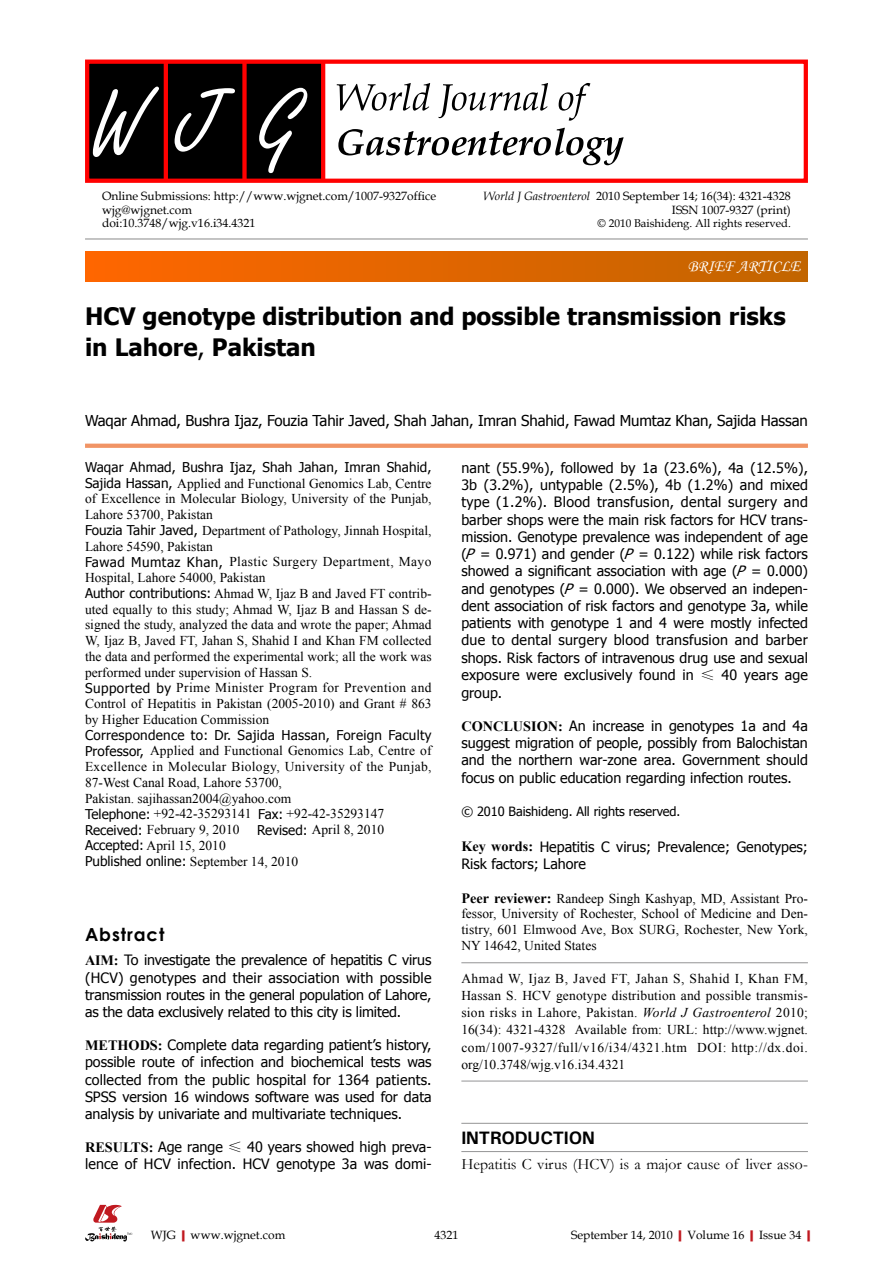
<style>
.page{position:relative;width:893px;height:1263px;background:#fff}
.page>*{position:absolute;margin:0;border:0;box-sizing:border-box;transform-origin:0 0}
.t1{font:700 24px/31.5px "Tahoma";color:#000}
.t2{font:700 18px "Univers";letter-spacing:-.01em;color:#000}
.t3{font:700 18px "Century Gothic";letter-spacing:.05em;color:#000}
.t4{font:16.5px "Monotype Corsiva";color:#fff}
.t5{font:15.75px "Garamond";color:#000}
.t6{font:15px "Tahoma";letter-spacing:-.01em;color:#000}
.t7{font:14.25px/17.2px "Tahoma";color:#000;text-align:justify}
.t8{font:13.5px/15.8px "Times New Roman";color:#000}
.t9{font:13.5px "Tahoma";letter-spacing:.005em;color:#000}
.t10{font:12.75px "Tahoma";letter-spacing:-.005em;color:#000}
.t11{font:12px/13.5px "Book Antiqua";color:#000;text-align:right}
.t12{font:11.25px "Book Antiqua";color:#000}
.s1{font-style:italic}
.s2{font-weight:400}
.s3{font-family:"Tahoma"}
.s4{font-family:"Sim Sun"}
.s5{font-family:"Times New Roman";font-weight:700}
.s6{font-weight:700;font-size:14.25px}
.s7{font-family:"Times New Roman"}
.s8{font-weight:700;color:#c01920}
</style>
<div class="page">
<div style="left:85px;top:252px;width:723px;height:29px;background:linear-gradient(to right,#f60,#c16500)"></div>
<hr style="left:85px;top:239px;width:723px;height:1px;background:#898989">
<div style="left:87px;top:61px;width:236px;height:121px;background:#000"></div>
<hr style="left:164px;top:61px;width:4px;height:121px;background:#f00">
<div style="left:242px;top:61px;width:5px;height:121px;background:#f00"></div>
<hr style="left:321px;top:61px;width:4px;height:121px;background:#f00">
<div style="left:85px;top:60px;width:723px;height:123px;border:4px solid #f00"></div>
<svg style="left:259px;top:88px;width:48px;height:85px"></svg>
<svg style="left:175px;top:88px;width:60px;height:64px"></svg>
<svg style="left:93px;top:87px;width:66px;height:70px"></svg>
<svg style="left:337px;top:83px;width:253px;height:38px"></svg>
<svg style="left:338px;top:128px;width:286px;height:37px"></svg>
<svg style="left:85px;top:444px;width:723px;height:4px;background:#f19769"></svg>
<svg style="left:85px;top:1205px;width:48px;height:36px"></svg>
<hr style="left:461px;top:1123px;width:347px;height:1px;background:#949495">
<hr style="left:461px;top:1151px;width:347px;height:1px;background:#949495">
<hr style="left:461px;top:962px;width:347px;height:1px;background:#949495">
<hr style="left:461px;top:1081px;width:347px;height:1px;background:#949495">
<p class="t11" style="left:102px;top:189px;width:336px;text-align:left">Online Submissions: http://www.wjgnet.com/1007-9327office wjg@wjgnet.com<br>doi:10.3748/wjg.v16.i34.4321</p>
<p class="t11" style="left:484px;top:189px;width:309px"><span class="s1">World J Gastroenterol</span> 2010 September 14; 16(34): 4321-4328<br>ISSN 1007-9327 (print)</p>
<p class="t12" style="left:598px;top:215px;width:195px">© 2010 Baishideng. All rights reserved.</p>
<p class="t4" style="left:688px;top:256px;width:114px">BRIEF ARTICLE</p>
<h1 class="t1" style="left:85px;top:298px;width:702px">HCV genotype distribution and possible transmission risks in Lahore<span class="s2">,</span> Pakistan</h1>
<p class="t6" style="left:85px;top:410px;width:724px">Waqar Ahmad, Bushra Ijaz, Fouzia Tahir Javed, Shah Jahan, Imran Shahid, Fawad Mumtaz Khan, Sajida Hassan</p>
<p class="t9" style="left:85px;top:458px;width:348px">Waqar Ahmad, Bushra Ijaz, Shah Jahan, Imran Shahid,</p>
<p class="t8" style="left:85px;top:475px;width:348px"><span class="s3">Sajida Hassan,</span> Applied and Functional Genomics Lab, Centre of Excellence in Molecular Biology, University of the Punjab, Lahore 53700, Pakistan<br><span class="s3">Fouzia Tahir Javed,</span> Department of Pathology, Jinnah Hospital, Lahore 54590, Pakistan<br><span class="s3">Fawad Mumtaz Khan,</span> Plastic Surgery Department, Mayo Hospital, Lahore 54000, Pakistan<br><span class="s3">Author contributions:</span> Ahmad W, Ijaz B and Javed FT contrib&shy;uted equally to this study; Ahmad W, Ijaz B and Hassan S de&shy;signed the study, analyzed the data and wrote the paper; Ahmad W, Ijaz B, Javed FT, Jahan S, Shahid I and Khan FM collected the data and performed the experimental work; all the work was performed under supervision of Hassan S.<br><span class="s3">Supported by</span> Prime Minister Program for Prevention and Control of Hepatitis in Pakistan (2005-2010) and Grant # 863 by Higher Education Commission</p>
<p class="t9" style="left:85px;top:726px;width:348px">Correspondence to: Dr. Sajida Hassan, Foreign Faculty</p>
<p class="t8" style="left:85px;top:743px;width:348px"><span class="s3">Professor,</span> Applied and Functional Genomics Lab, Centre of Excellence in Molecular Biology, University of the Punjab, 87-West Canal Road, Lahore 53700,<br>Pakistan. sajihassan2004@yahoo.com<br><span class="s3">Telephone:</span> +92-42-35293141 <span class="s3">Fax:</span> +92-42-35293147<br><span class="s3">Received:</span> February 9, 2010</p>
<p class="t7" style="left:461px;top:458px;width:348px">nant (55.9%), followed by 1a (23.6%), 4a (12.5%), 3b (3.2%), untypable (2.5%), 4b (1.2%) and mixed type (1.2%). Blood transfusion, dental surgery and barber shops were the main risk factors for HCV trans&shy;mission. Genotype prevalence was independent of age (<span class="s1">P</span> = 0.971) and gender (<span class="s1">P</span> = 0.122) while risk factors showed a significant association with age (<span class="s1">P</span> = 0.000) and genotypes (<span class="s1">P</span> = 0.000). We observed an indepen&shy;dent association of risk factors and genotype 3a, while patients with genotype 1 and 4 were mostly infected due to dental surgery blood transfusion and barber shops. Risk factors of intravenous drug use and sexual exposure were exclusively found in <span class="s4">≤</span> 40 years age group.</p>
<p class="t7" style="left:461px;top:716px;width:348px"><span class="s5">CONCLUSION:</span> An increase in genotypes 1a and 4a suggest migration of people, possibly from Balochistan and the northern war-zone area. Government should focus on public education regarding infection routes.</p>
<p class="t10" style="left:461px;top:803px;width:221px">© 2010 Baishideng. All rights reserved.</p>
<p class="t7" style="left:461px;top:837px;width:348px"><span class="s5">Key words:</span> Hepatitis C virus; Prevalence; Genotypes;<br>Risk factors; Lahore</p>
<p class="t8" style="left:461px;top:890px;width:348px;text-align:justify"><span class="s6">Peer reviewer:</span> Randeep Singh Kashyap, MD, Assistant Pro&shy;fessor, University of Rochester, School of Medicine and Den&shy;tistry, 601 Elmwood Ave, Box SURG, Rochester, New York, NY 14642, United States</p>
<p class="t8" style="left:461px;top:969px;width:348px;line-height:17.2px;text-align:justify">Ahmad W, Ijaz B, Javed FT, Jahan S, Shahid I, Khan FM, Hassan S. HCV genotype distribution and possible transmis&shy;sion risks in Lahore, Pakistan. <span class="s1">World J Gastroenterol</span> 2010; 16(34): 4321-4328 Available from: URL: http://www.wjgnet. com/1007-9327/full/v16/i34/4321.htm DOI: http://dx.doi. org/10.3748/wjg.v16.i34.4321</p>
<p class="t8" style="left:257px;top:821px;width:128px"><span class="s3">Revised:</span> April 8, 2010</p>
<p class="t8" style="left:85px;top:837px;width:142px"><span class="s3">Accepted:</span> April 15, 2010</p>
<p class="t9" style="left:85px;top:852px;width:215px">Published online: <span class="s7">September 14, 2010</span></p>
<h2 class="t3" style="left:85px;top:921px;width:81px">Abstract</h2>
<p class="t7" style="left:85px;top:951px;width:348px"><span class="s5">AIM:</span> To investigate the prevalence of hepatitis C virus (HCV) genotypes and their association with possible transmission routes in the general population of Lahore, as the data exclusively related to this city is limited.</p>
<p class="t7" style="left:85px;top:1035px;width:348px"><span class="s5">METHODS:</span> Complete data regarding patient’s history, possible route of infection and biochemical tests was collected from the public hospital for 1364 patients.<br>SPSS version 16 windows software was used for data analysis by univariate and multivariate techniques.</p>
<p class="t7" style="left:85px;top:1137px;width:348px"><span class="s5">RESULTS:</span> Age range <span class="s4">≤</span> 40 years showed high preva&shy;lence of HCV infection. HCV genotype 3a was domi-</p>
<h2 class="t2" style="left:461px;top:1126px;width:135px">INTRODUCTION</h2>
<p class="t5" style="left:461px;top:1153px;width:348px">Hepatitis C virus (HCV) is a major cause of liver asso-</p>
<p class="t11" style="left:151px;top:1227px;width:136px">WJG<span class="s8">|</span>www.wjgnet.com</p>
<p class="t11" style="left:571px;top:1227px;width:246px">September 14, 2010<span class="s8">|</span>Volume 16<span class="s8">|</span>Issue 34<span class="s8">|</span></p>
<p class="t11" style="left:434px;top:1227px;width:25px">4321</p>
</div>
